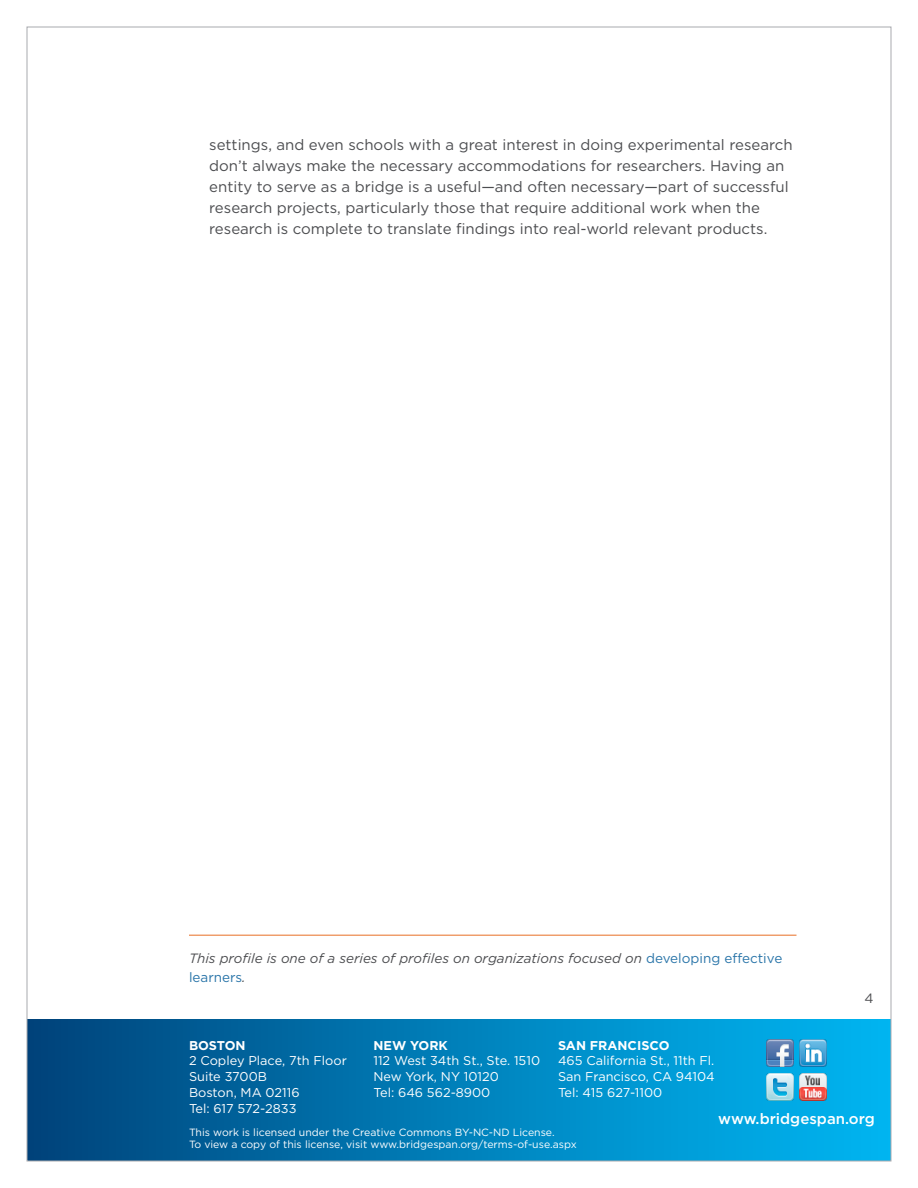
<style>
.page{position:relative;width:918px;height:1188px;background:#fff}
.page>*{position:absolute;margin:0;border:0;box-sizing:border-box;transform-origin:0 0}
._15-BulletText{font:15px/21px "Gotham";color:#4c4d50}
._11-WebsiteWhite{font:500 15px "Gotham";color:#fff}
._04-BodyText{font:italic 13.5px/19.5px "Gotham";color:#4c4d50}
.t1{font:13.5px "Gotham";color:#4c4d50}
._10-CCLicense{font:12.75px "Gotham";color:#fff}
._10-CCLicense-2{font:700 12.75px "Gotham";color:#fff}
._10-CCLicense-3{font:10.5px/12.6px "Gotham";color:#fff}
.s1{font-style:normal;color:#2a75a9}
</style>
<div class="page">
<div style="left:27px;top:1019px;width:864px;height:142px;background:linear-gradient(to right,#00447c,#01b9f5)"></div>
<img style="left:766px;top:1040px;width:27px;height:26px">
<img style="left:766px;top:1073px;width:27px;height:27px">
<img style="left:800px;top:1040px;width:27px;height:26px">
<img style="left:800px;top:1073px;width:27px;height:27px">
<hr style="left:189px;top:935px;width:607px;height:1px;background:#e86e25">
<p class="_15-BulletText" style="left:209px;top:134px;width:585px">settings, and even schools with a great interest in doing experimental research don’t always make the necessary accommodations for researchers. Having an entity to serve as a bridge is a useful—and often necessary—part of successful research projects, particularly those that require additional work when the research is complete to translate findings into real-world relevant products.</p>
<p class="_04-BodyText" style="left:189px;top:948px;width:595px">This profile is one of a series of profiles on organizations focused on <span class="s1">developing effective learners</span>.</p>
<p class="t1" style="left:864px;top:990px;width:11px">4</p>
<p class="_10-CCLicense-2" style="left:189px;top:1037px;width:58px">BOSTON</p>
<p class="_10-CCLicense" style="left:189px;top:1053px;width:159px">2 Copley Place, 7th Floor</p>
<p class="_10-CCLicense" style="left:189px;top:1069px;width:79px">Suite 3700B</p>
<p class="_10-CCLicense" style="left:189px;top:1084px;width:112px">Boston, MA 02116</p>
<p class="_10-CCLicense" style="left:189px;top:1100px;width:109px">Tel: 617 572-2833</p>
<p class="_10-CCLicense-2" style="left:374px;top:1037px;width:76px">NEW YORK</p>
<p class="_10-CCLicense" style="left:374px;top:1053px;width:168px">112 West 34th St., Ste. 1510</p>
<p class="_10-CCLicense" style="left:374px;top:1069px;width:127px">New York, NY 10120</p>
<p class="_10-CCLicense" style="left:374px;top:1084px;width:118px">Tel: 646 562-8900</p>
<p class="_10-CCLicense-2" style="left:558px;top:1037px;width:113px">SAN FRANCISCO</p>
<p class="_10-CCLicense" style="left:558px;top:1053px;width:158px">465 California St., 11th Fl.</p>
<p class="_10-CCLicense" style="left:558px;top:1069px;width:158px">San Francisco, CA 94104</p>
<p class="_10-CCLicense" style="left:558px;top:1084px;width:106px">Tel: 415 627-1100</p>
<p class="_11-WebsiteWhite" style="left:718px;top:1109px;width:158px">www.bridgespan.org</p>
<p class="_10-CCLicense-3" style="left:189px;top:1125px;width:389px">This work is licensed under the Creative Commons BY-NC-ND License.<br>To view a copy of this license, visit www.bridgespan.org/terms-of-use.aspx</p>
</div>
